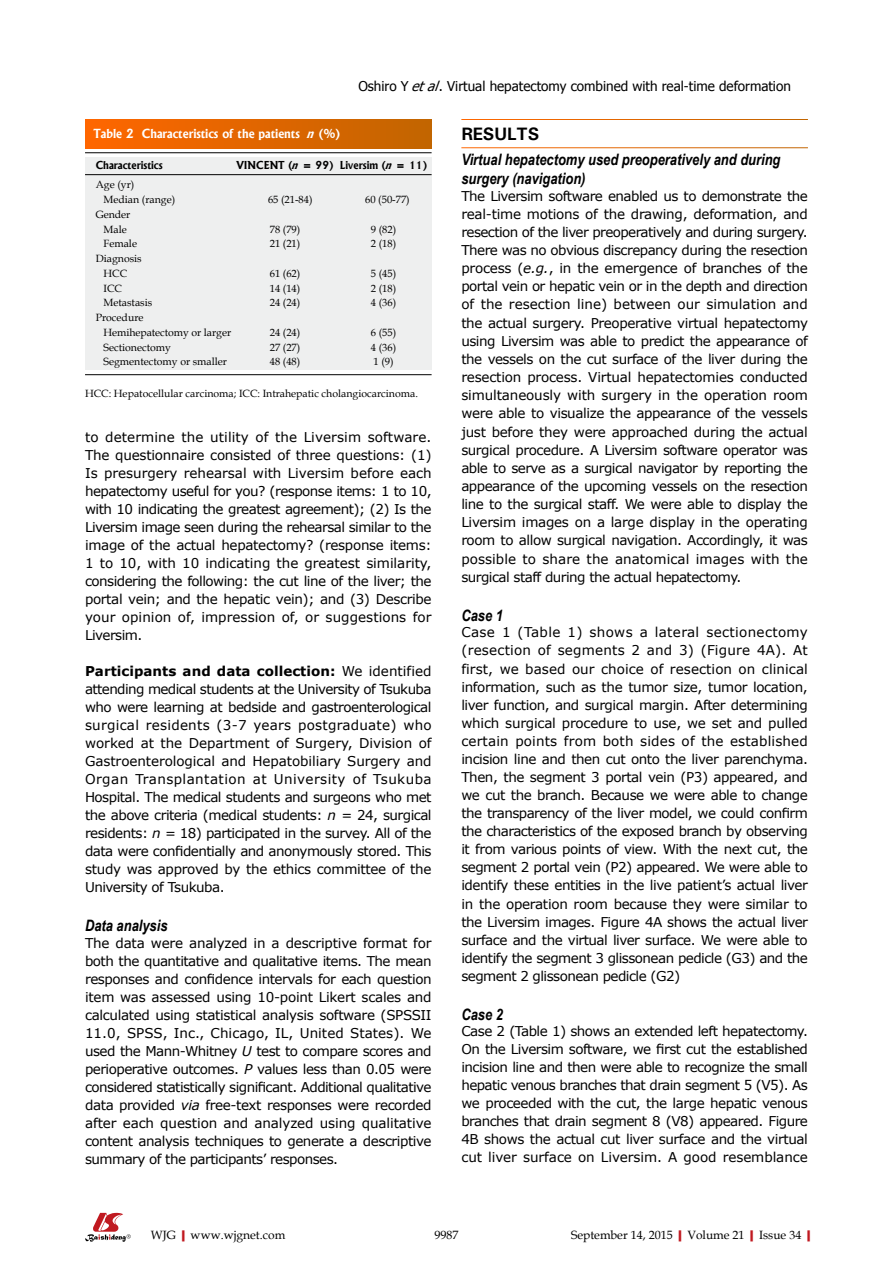
<style>
.page{position:relative;width:893px;height:1263px;background:#fff}
.page>*{position:absolute;margin:0;border:0;box-sizing:border-box;transform-origin:0 0}
.t1{font:700 18px "Univers";letter-spacing:-.01em;color:#000}
.t2{font:italic 700 15.75px/18.8px "Arial Narrow";color:#000}
.t3{font:13.5px/18px "Verdana";letter-spacing:-.04em;color:#000;text-align:justify}
.t4{font:13.5px "Tahoma";color:#000}
.t5{font:12px "Book Antiqua";color:#000}
.t6{font:700 12px "Albertus";color:#fff}
.t7{font:10.5px/14.7px "Book Antiqua";color:#000}
.t8{font:700 10.5px "Albertus";color:#000}
.s1{font-style:italic}
.s2{font-weight:700}
.s3{font-weight:700;color:#c01920}
</style>
<div class="page">
<svg style="left:85px;top:1213px;width:46px;height:29px"></svg>
<div style="left:85px;top:119px;width:347px;height:29px;background:linear-gradient(to right,#f60,#c16500)"></div>
<div style="left:85px;top:157px;width:347px;height:213px;background:#eeefef"></div>
<hr style="left:85px;top:152px;width:347px;height:1px;background:#000">
<hr style="left:85px;top:174px;width:347px;height:1px;background:#000">
<hr style="left:85px;top:374px;width:347px;height:1px;background:#000">
<p class="t4" style="left:358px;top:77px;width:434px">Oshiro Y <span class="s1">etal</span>. Virtual hepatectomy combined with real-time deformation</p>
<p class="t6" style="left:94px;top:126px;width:248px">Table 2 Characteristics of the patients <span class="s1">n</span> (%)</p>
<p class="t8" style="left:96px;top:158px;width:68px">Characteristics</p>
<p class="t8" style="left:236px;top:158px;width:192px">VINCENT (<span class="s1">n</span> = 99) Liversim (<span class="s1">n</span> = 11)</p>
<p class="t7" style="left:104px;top:177px;width:73px;text-indent:-8px">Age (yr)<br>Median (range)</p>
<p class="t7" style="left:268px;top:192px;width:46px">65 (21-84)</p>
<p class="t7" style="left:365px;top:192px;width:46px">60 (50-77)</p>
<p class="t7" style="left:96px;top:207px;width:36px;text-align:center">Gender<br>Male</p>
<p class="t7" style="left:270px;top:221px;width:32px">78 (79)</p>
<p class="t7" style="left:371px;top:221px;width:27px">9 (82)</p>
<p class="t7" style="left:104px;top:236px;width:35px">Female</p>
<p class="t7" style="left:270px;top:236px;width:32px">21 (21)</p>
<p class="t7" style="left:371px;top:236px;width:27px">2 (18)</p>
<p class="t7" style="left:104px;top:251px;width:40px;text-indent:-8px">Diagnosis<br>HCC</p>
<p class="t7" style="left:270px;top:266px;width:32px">61 (62)</p>
<p class="t7" style="left:371px;top:266px;width:27px">5 (45)</p>
<p class="t7" style="left:104px;top:280px;width:20px">ICC</p>
<p class="t7" style="left:270px;top:280px;width:32px">14 (14)</p>
<p class="t7" style="left:371px;top:280px;width:27px">2 (18)</p>
<p class="t7" style="left:104px;top:295px;width:50px">Metastasis</p>
<p class="t7" style="left:270px;top:295px;width:32px">24 (24)</p>
<p class="t7" style="left:371px;top:295px;width:27px">4 (36)</p>
<p class="t7" style="left:103px;top:310px;width:129px;text-indent:-8px">Procedure<br>Hemihepatectomy or larger</p>
<p class="t7" style="left:270px;top:325px;width:32px">24 (24)</p>
<p class="t7" style="left:371px;top:325px;width:27px">6 (55)</p>
<p class="t7" style="left:104px;top:339px;width:69px">Sectionectomy</p>
<p class="t7" style="left:270px;top:339px;width:32px">27 (27)</p>
<p class="t7" style="left:371px;top:339px;width:27px">4 (36)</p>
<p class="t7" style="left:104px;top:354px;width:125px">Segmentectomy or smaller</p>
<p class="t7" style="left:270px;top:354px;width:32px">48 (48)</p>
<p class="t7" style="left:373px;top:354px;width:22px">1 (9)</p>
<p class="t7" style="left:85px;top:386px;width:334px">HCC: Hepatocellular carcinoma; ICC: Intrahepatic cholangiocarcinoma.</p>
<p class="t3" style="left:85px;top:428px;width:348px">to determine the utility of the Liversim software.<br>The questionnaire consisted of three questions: (1)<br>Is presurgery rehearsal with Liversim before each hepatectomy useful for you? (response items: 1 to 10, with 10 indicating the greatest agreement); (2) Is the Liversim image seen during the rehearsal similar to the image of the actual hepatectomy? (response items:<br>1 to 10, with 10 indicating the greatest similarity, considering the following: the cut line of the liver; the portal vein; and the hepatic vein); and (3) Describe your opinion of, impression of, or suggestions for Liversim.</p>
<p class="t3" style="left:85px;top:662px;width:348px"><span class="s2">Participants and data collection:</span> We identified attending medical students at the University of Tsukuba who were learning at bedside and gastroenterological surgical residents (3-7 years postgraduate) who worked at the Department of Surgery, Division of Gastroenterological and Hepatobiliary Surgery and Organ Transplantation at University of Tsukuba Hospital. The medical students and surgeons who met the above criteria (medical students: <span class="s1">n =</span> 24, surgical residents: <span class="s1">n =</span> 18) participated in the survey. All of the data were confidentially and anonymously stored. This study was approved by the ethics committee of the University of Tsukuba.</p>
<p class="t2" style="left:85px;top:915px;width:84px">Data analysis</p>
<p class="t3" style="left:85px;top:933px;width:348px">The data were analyzed in a descriptive format for both the quantitative and qualitative items. The mean responses and confidence intervals for each question item was assessed using 10-point Likert scales and calculated using statistical analysis software (SPSSII 11.0, SPSS, Inc., Chicago, IL, United States). We used the Mann-Whitney <span class="s1">U</span> test to compare scores and perioperative outcomes. <span class="s1">P</span> values less than 0.05 were considered statistically significant. Additional qualitative data provided <span class="s1">via</span> free-text responses were recorded after each question and analyzed using qualitative content analysis techniques to generate a descriptive summary of the participants’ responses.</p>
<p class="t1" style="left:461px;top:122px;width:79px">RESULTS</p>
<p class="t2" style="left:461px;top:149px;width:321px">Virtual hepatectomy used preoperatively and during surgery (navigation)</p>
<p class="t3" style="left:461px;top:186px;width:348px">The Liversim software enabled us to demonstrate the real-time motions of the drawing, deformation, and resection of the liver preoperatively and during surgery.<br>There was no obvious discrepancy during the resection process (<span class="s1">e.g.</span>, in the emergence of branches of the portal vein or hepatic vein or in the depth and direction of the resection line) between our simulation and the actual surgery. Preoperative virtual hepatectomy using Liversim was able to predict the appearance of the vessels on the cut surface of the liver during the resection process. Virtual hepatectomies conducted simultaneously with surgery in the operation room were able to visualize the appearance of the vessels just before they were approached during the actual surgical procedure. A Liversim software operator was able to serve as a surgical navigator by reporting the appearance of the upcoming vessels on the resection line to the surgical staff. We were able to display the Liversim images on a large display in the operating room to allow surgical navigation. Accordingly, it was possible to share the anatomical images with the surgical staff during the actual hepatectomy.</p>
<p class="t2" style="left:461px;top:605px;width:43px">Case 1</p>
<p class="t3" style="left:461px;top:623px;width:348px">Case 1 (Table 1) shows a lateral sectionectomy (resection of segments 2 and 3) (Figure 4A). At first, we based our choice of resection on clinical information, such as the tumor size, tumor location, liver function, and surgical margin. After determining which surgical procedure to use, we set and pulled certain points from both sides of the established incision line and then cut onto the liver parenchyma.<br>Then, the segment 3 portal vein (P3) appeared, and we cut the branch. Because we were able to change the transparency of the liver model, we could confirm the characteristics of the exposed branch by observing it from various points of view. With the next cut, the segment 2 portal vein (P2) appeared. We were able to identify these entities in the live patient’s actual liver in the operation room because they were similar to the Liversim images. Figure 4A shows the actual liver surface and the virtual liver surface. We were able to identify the segment 3 glissonean pedicle (G3) and the segment 2 glissonean pedicle (G2)</p>
<p class="t2" style="left:461px;top:1004px;width:43px">Case 2</p>
<p class="t3" style="left:461px;top:1022px;width:348px">Case 2 (Table 1) shows an extended left hepatectomy.<br>On the Liversim software, we first cut the established incision line and then were able to recognize the small hepatic venous branches that drain segment 5 (V5). As we proceeded with the cut, the large hepatic venous branches that drain segment 8 (V8) appeared. Figure 4B shows the actual cut liver surface and the virtual cut liver surface on Liversim. A good resemblance</p>
<p class="t5" style="left:151px;top:1226px;width:136px">WJG<span class="s3">|</span>www.wjgnet.com</p>
<p class="t5" style="left:434px;top:1226px;width:25px">9987</p>
<p class="t5" style="left:571px;top:1226px;width:246px">September 14, 2015<span class="s3">|</span>Volume 21<span class="s3">|</span>Issue 34<span class="s3">|</span></p>
</div>
